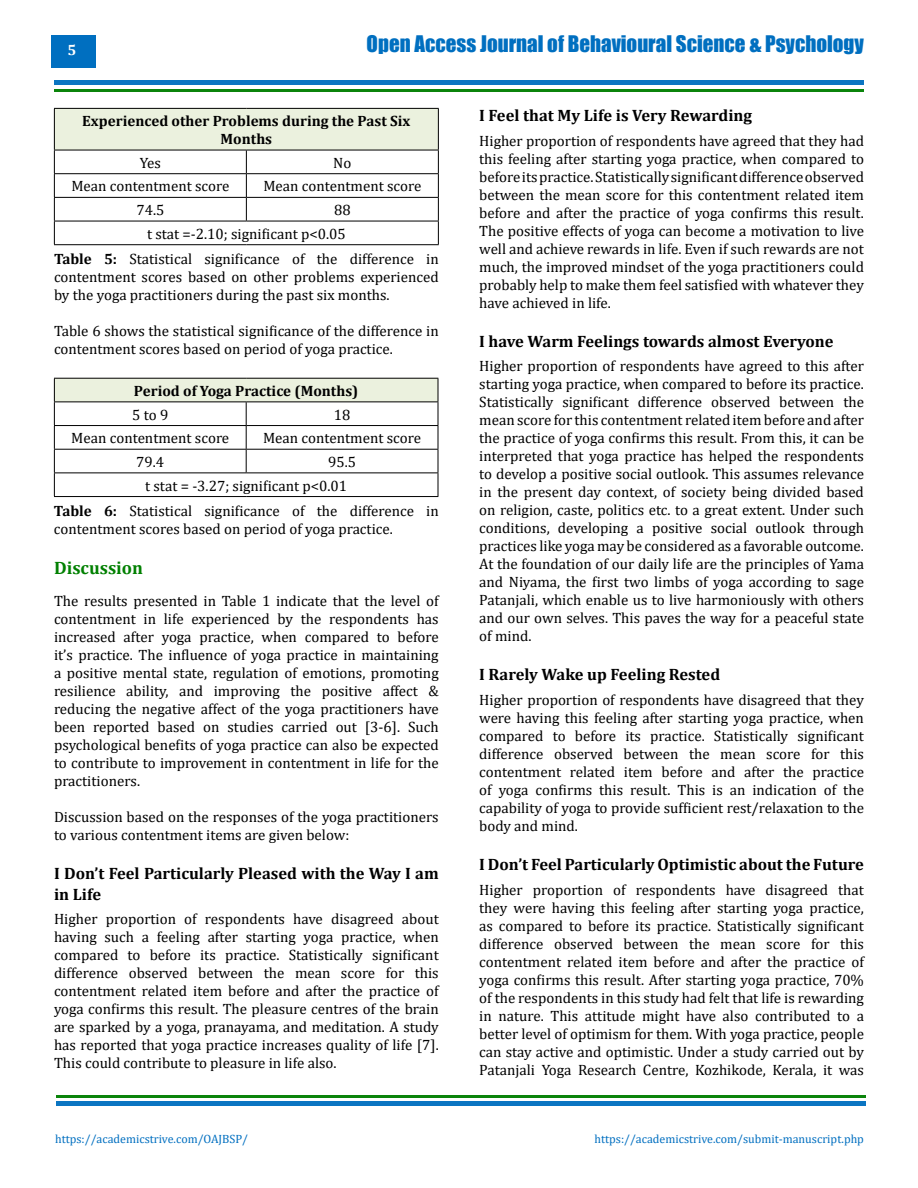
<style>
.page{position:relative;width:918px;height:1188px;background:#fff}
.page>*{position:absolute;margin:0;border:0;box-sizing:border-box;transform-origin:0 0}
.t1{font:21px "Impact";color:#006fc0}
.t2{font:700 18px "Cambria";color:#008000}
.t3{font:700 16.5px/21px "Cambria";color:#000}
.t4{font:15px/18px "Cambria";color:#000;text-align:justify}
.t5{font:700 15px/18px "Cambria";color:#000;text-align:center}
.t6{font:700 15px "Cambria";color:#fff}
.t7{font:12px "Cambria";color:#006fc0}
.s1{font-weight:700}
</style>
<div class="page">
<div style="left:51px;top:36px;width:45px;height:32px;background:#006fc0"></div>
<div style="left:54px;top:80px;width:810px;height:5px;background:#0b75c2"></div>
<hr style="left:56px;top:1101px;width:810px;height:4px;background:#0b75c2">
<hr style="left:54px;top:89px;width:810px;height:2px;background:#007f01">
<hr style="left:56px;top:1095px;width:810px;height:2px;background:#007f01">
<div style="left:54px;top:108px;width:384px;height:42px;background:#ebf1de"></div>
<hr style="left:54px;top:108px;width:192px;height:1px;background:#000">
<hr style="left:54px;top:109px;width:1px;height:41px;background:#000">
<hr style="left:246px;top:108px;width:193px;height:1px;background:#000">
<hr style="left:438px;top:109px;width:1px;height:41px;background:#000">
<hr style="left:54px;top:150px;width:192px;height:1px;background:#000">
<hr style="left:246px;top:150px;width:193px;height:1px;background:#000">
<hr style="left:54px;top:173px;width:192px;height:1px;background:#000">
<hr style="left:246px;top:173px;width:193px;height:1px;background:#000">
<hr style="left:54px;top:197px;width:192px;height:1px;background:#000">
<hr style="left:246px;top:197px;width:193px;height:1px;background:#000">
<svg style="left:246px;top:150px;width:1px;height:71px"></svg>
<hr style="left:54px;top:221px;width:192px;height:1px;background:#000">
<svg style="left:54px;top:150px;width:1px;height:94px"></svg>
<hr style="left:246px;top:221px;width:193px;height:1px;background:#000">
<svg style="left:438px;top:150px;width:1px;height:94px"></svg>
<hr style="left:54px;top:244px;width:192px;height:1px;background:#000">
<hr style="left:246px;top:244px;width:193px;height:1px;background:#000">
<div style="left:54px;top:378px;width:384px;height:24px;background:#ebf1de"></div>
<hr style="left:54px;top:378px;width:192px;height:1px;background:#000">
<hr style="left:246px;top:378px;width:192px;height:1px;background:#000">
<hr style="left:54px;top:402px;width:192px;height:1px;background:#000">
<hr style="left:246px;top:402px;width:192px;height:1px;background:#000">
<hr style="left:54px;top:425px;width:192px;height:1px;background:#000">
<hr style="left:246px;top:425px;width:192px;height:1px;background:#000">
<hr style="left:54px;top:449px;width:192px;height:1px;background:#000">
<hr style="left:246px;top:449px;width:192px;height:1px;background:#000">
<svg style="left:246px;top:402px;width:1px;height:71px"></svg>
<hr style="left:54px;top:473px;width:192px;height:1px;background:#000">
<svg style="left:54px;top:379px;width:1px;height:117px"></svg>
<hr style="left:246px;top:473px;width:192px;height:1px;background:#000">
<svg style="left:438px;top:379px;width:1px;height:117px"></svg>
<hr style="left:54px;top:496px;width:192px;height:1px;background:#000">
<hr style="left:246px;top:496px;width:192px;height:1px;background:#000">
<p class="t6" style="left:68px;top:39px;width:10px">5</p>
<h1 class="t1" style="left:367px;top:28px;width:499px">Open Access Journal of Behavioural Science &amp; Psychology</h1>
<p class="t5" style="left:82px;top:111px;width:330px">Experienced other Problems during the Past Six<br>Months</p>
<p class="t4" style="left:140px;top:154px;width:22px">Yes</p>
<p class="t4" style="left:333px;top:154px;width:20px">No</p>
<p class="t4" style="left:71px;top:177px;width:160px">Mean contentment score</p>
<p class="t4" style="left:263px;top:177px;width:160px">Mean contentment score</p>
<p class="t4" style="left:136px;top:201px;width:30px">74.5</p>
<p class="t4" style="left:147px;top:198px;width:205px;line-height:23.7px;text-indent:187px">88 t stat =-2.10; significant p&lt;0.05</p>
<p class="t4" style="left:54px;top:250px;width:386px"><span class="s1">Table 5:</span> Statistical significance of the difference in contentment scores based on other problems experienced by the yoga practitioners during the past six months.</p>
<p class="t4" style="left:54px;top:322px;width:386px">Table 6 shows the statistical significance of the difference in contentment scores based on period of yoga practice.</p>
<p class="t5" style="left:134px;top:381px;width:226px">Period of Yoga Practice (Months)</p>
<p class="t4" style="left:132px;top:405px;width:38px">5 to 9</p>
<p class="t4" style="left:334px;top:405px;width:18px">18</p>
<p class="t4" style="left:71px;top:429px;width:160px">Mean contentment score</p>
<p class="t4" style="left:263px;top:429px;width:160px">Mean contentment score</p>
<p class="t4" style="left:136px;top:453px;width:30px">79.4</p>
<p class="t4" style="left:145px;top:450px;width:212px;line-height:23.7px;text-indent:183px">95.5 t stat = -3.27; significant p&lt;0.01</p>
<p class="t4" style="left:54px;top:502px;width:386px"><span class="s1">Table 6:</span> Statistical significance of the difference in contentment scores based on period of yoga practice.</p>
<p class="t2" style="left:54px;top:555px;width:91px">Discussion</p>
<p class="t4" style="left:54px;top:591px;width:386px">The results presented in Table 1 indicate that the level of contentment in life experienced by the respondents has increased after yoga practice, when compared to before it’s practice. The influence of yoga practice in maintaining a positive mental state, regulation of emotions, promoting resilience ability, and improving the positive affect &amp; reducing the negative affect of the yoga practitioners have been reported based on studies carried out [3-6]. Such psychological benefits of yoga practice can also be expected to contribute to improvement in contentment in life for the practitioners.</p>
<p class="t4" style="left:54px;top:807px;width:386px">Discussion based on the responses of the yoga practitioners to various contentment items are given below:</p>
<p class="t3" style="left:54px;top:862px;width:386px">I Don’t Feel Particularly Pleased with the Way I am in Life</p>
<p class="t4" style="left:54px;top:910px;width:386px">Higher proportion of respondents have disagreed about having such a feeling after starting yoga practice, when compared to before its practice. Statistically significant difference observed between the mean score for this contentment related item before and after the practice of yoga confirms this result. The pleasure centres of the brain are sparked by a yoga, pranayama, and meditation. A study has reported that yoga practice increases quality of life [7].<br>This could contribute to pleasure in life also.</p>
<p class="t3" style="left:479px;top:104px;width:274px">I Feel that My Life is Very Rewarding</p>
<p class="t4" style="left:479px;top:131px;width:386px">Higher proportion of respondents have agreed that they had this feeling after starting yoga practice, when compared to before its practice. Statistically significant difference observed between the mean score for this contentment related item before and after the practice of yoga confirms this result.<br>The positive effects of yoga can become a motivation to live well and achieve rewards in life. Even if such rewards are not much, the improved mindset of the yoga practitioners could probably help to make them feel satisfied with whatever they have achieved in life.</p>
<p class="t3" style="left:479px;top:330px;width:356px">I have Warm Feelings towards almost Everyone</p>
<p class="t4" style="left:479px;top:357px;width:386px">Higher proportion of respondents have agreed to this after starting yoga practice, when compared to before its practice.<br>Statistically significant difference observed between the mean score for this contentment related item before and after the practice of yoga confirms this result. From this, it can be interpreted that yoga practice has helped the respondents to develop a positive social outlook. This assumes relevance in the present day context, of society being divided based on religion, caste, politics etc. to a great extent. Under such conditions, developing a positive social outlook through practices like yoga may be considered as a favorable outcome.<br>At the foundation of our daily life are the principles of Yama and Niyama, the first two limbs of yoga according to sage Patanjali, which enable us to live harmoniously with others and our own selves. This paves the way for a peaceful state of mind.</p>
<p class="t3" style="left:479px;top:664px;width:242px">I Rarely Wake up Feeling Rested</p>
<p class="t4" style="left:479px;top:691px;width:386px">Higher proportion of respondents have disagreed that they were having this feeling after starting yoga practice, when compared to before its practice. Statistically significant difference observed between the mean score for this contentment related item before and after the practice of yoga confirms this result. This is an indication of the capability of yoga to provide sufficient rest/relaxation to the body and mind.</p>
<p class="t3" style="left:479px;top:853px;width:386px">I Don’t Feel Particularly Optimistic about the Future</p>
<p class="t4" style="left:479px;top:881px;width:386px">Higher proportion of respondents have disagreed that they were having this feeling after starting yoga practice, as compared to before its practice. Statistically significant difference observed between the mean score for this contentment related item before and after the practice of yoga confirms this result. After starting yoga practice, 70% of the respondents in this study had felt that life is rewarding in nature. This attitude might have also contributed to a better level of optimism for them. With yoga practice, people can stay active and optimistic. Under a study carried out by Patanjali Yoga Research Centre, Kozhikode, Kerala, it was</p>
<p class="t7" style="left:55px;top:1132px;width:195px">https://academicstrive.com/OAJBSP/</p>
<p class="t7" style="left:594px;top:1132px;width:271px">https://academicstrive.com/submit-manuscript.php</p>
</div>
